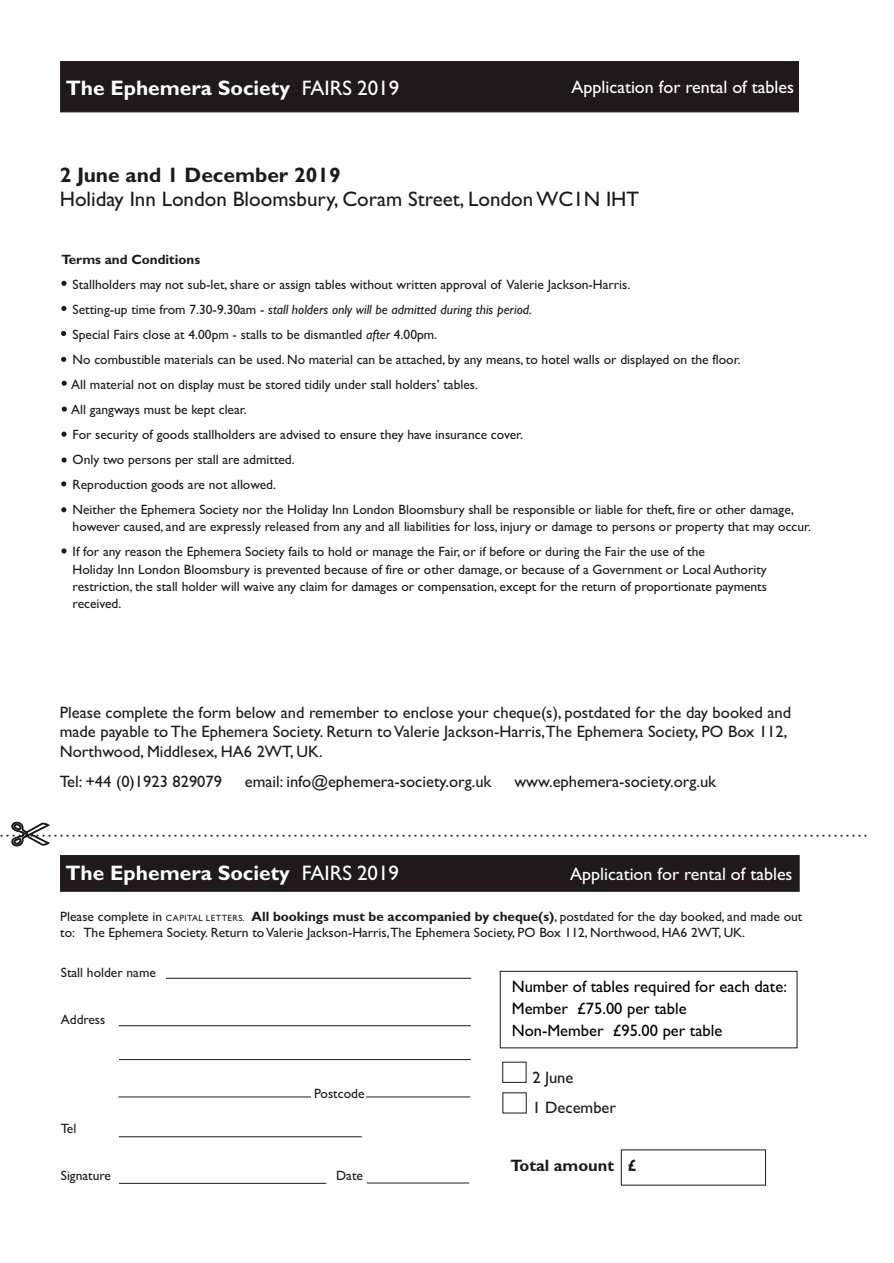
<style>
.page{position:relative;width:894px;height:1263px;background:#fff}
.page>*{position:absolute;margin:0;border:0;box-sizing:border-box;transform-origin:0 0}
.t1{font:700 21px "Gill Sans";color:#fff}
.t2{font:21px "Gill Sans";color:#1f1a17}
.t3{font:700 21px "Gill Sans";color:#1f1a17}
.t4{font:18px "Gill Sans";color:#fff}
.t5{font:16.5px/19.2px "Gill Sans";color:#1f1a17}
.t6{font:16.5px/22px "Gill Sans";color:#000}
.t7{font:700 16.5px "Gill Sans";color:#1f1a17}
.t8{font:13.5px/25px "Gill Sans";color:#1f1a17}
.t9{font:700 13.5px "Gill Sans";color:#1f1a17}
.s1{font-weight:400}
.s2{font-style:italic}
.s3{font-size:9px}
.s4{font-weight:700}
</style>
<div class="page">
<hr style="left:166px;top:978px;width:305px;height:1px;background:#1f1a17">
<hr style="left:119px;top:1025px;width:352px;height:1px;background:#1f1a17">
<hr style="left:119px;top:1136px;width:243px;height:1px;background:#1f1a17">
<hr style="left:119px;top:1183px;width:207px;height:1px;background:#1f1a17">
<hr style="left:367px;top:1183px;width:102px;height:1px;background:#1f1a17">
<hr style="left:119px;top:1059px;width:352px;height:1px;background:#1f1a17">
<hr style="left:118px;top:1097px;width:352px;height:1px;background:#1f1a17">
<div style="left:60px;top:61px;width:739px;height:51px;background:#1f1a17;border:1px solid #1f1a17"></div>
<svg style="left:62px;top:381px;width:5px;height:5px"></svg>
<svg style="left:61px;top:481px;width:5px;height:5px"></svg>
<svg style="left:61px;top:331px;width:5px;height:5px"></svg>
<svg style="left:61px;top:432px;width:6px;height:5px"></svg>
<svg style="left:61px;top:306px;width:5px;height:5px"></svg>
<svg style="left:61px;top:281px;width:6px;height:5px"></svg>
<svg style="left:62px;top:407px;width:5px;height:5px"></svg>
<svg style="left:61px;top:507px;width:5px;height:5px"></svg>
<svg style="left:61px;top:357px;width:5px;height:5px"></svg>
<svg style="left:62px;top:457px;width:5px;height:6px"></svg>
<svg style="left:61px;top:548px;width:6px;height:6px"></svg>
<div style="left:60px;top:855px;width:739px;height:37px;background:#1f1a17;border:1px solid #1f1a17"></div>
<svg style="left:0;top:822px;width:867px;height:24px"></svg>
<div style="left:312px;top:1081px;width:54px;height:20px;background:#fff"></div>
<div style="left:502px;top:1062px;width:24px;height:21px;background:#fff;border:1px solid #1f1a17"></div>
<div style="left:500px;top:971px;width:297px;height:77px;border:1px solid #1f1a17"></div>
<h1 class="t1" style="left:66px;top:80px;width:335px">The Ephemera Society <span class="s1">FAIRS 2019</span></h1>
<h2 class="t4" style="left:572px;top:81px;width:224px">Application for rental of tables</h2>
<h1 class="t3" style="left:60px;top:167px;width:282px">2 June and 1 December 2019</h1>
<h1 class="t2" style="left:60px;top:192px;width:581px">Holiday Inn London Bloomsbury, Coram Street, London WC1N IHT</h1>
<p class="t9" style="left:61px;top:254px;width:140px">Terms and Conditions</p>
<p class="t8" style="left:71px;top:273px;width:724px">Stallholders may not sub-let, share or assign tables without written approval of Valerie Jackson-Harris.<br>Setting-up time from 7.30-9.30am - <span class="s2">stall holders only will be admitted during this period.<br></span>Special Fairs close at 4.00pm - stalls to be dismantled <span class="s2">after</span> 4.00pm.<br>No combustible materials can be used. No material can be attached, by any means, to hotel walls or displayed on the floor.<br>All material not on display must be stored tidily under stall holders’ tables.<br>All gangways must be kept clear.<br>For security of goods stallholders are advised to ensure they have insurance cover.<br>Only two persons per stall are admitted.<br>Reproduction goods are not allowed.<br>Neither the Ephemera Society nor the Holiday Inn London Bloomsbury shall be responsible or liable for theft, fire or other damage,</p>
<p class="t8" style="left:73px;top:516px;width:740px">however caused, and are expressly released from any and all liabilities for loss, injury or damage to persons or property that may occur.<br>If for any reason the Ephemera Society fails to hold or manage the Fair, or if before or during the Fair the use of the</p>
<p class="t8" style="left:73px;top:562px;width:696px;line-height:17.2px;text-align:justify">Holiday Inn London Bloomsbury is prevented because of fire or other damage, or because of a Government or Local Authority restriction, the stall holder will waive any claim for damages or compensation, except for the return of proportionate payments received.</p>
<p class="t5" style="left:60px;top:705px;width:733px">Please complete the form below and remember to enclose your cheque(s), postdated for the day booked and made payable to The Ephemera Society. Return to Valerie Jackson-Harris,The Ephemera Society, PO Box 112,<br>Northwood, Middlesex, HA6 2WT, UK.</p>
<p class="t5" style="left:60px;top:774px;width:164px">Tel: +44 (0)1923 829079</p>
<p class="t5" style="left:245px;top:774px;width:248px">email: info@ephemera-society.org.uk</p>
<p class="t5" style="left:514px;top:774px;width:203px">www.ephemera-society.org.uk</p>
<h1 class="t1" style="left:66px;top:866px;width:335px">The Ephemera Society <span class="s1">FAIRS 2019</span></h1>
<h2 class="t4" style="left:570px;top:868px;width:224px">Application for rental of tables</h2>
<p class="t8" style="left:60px;top:910px;width:744px;line-height:15.6px">Please complete in <span class="s3">CAPITAL LETTERS.</span> <span class="s4">All bookings must be accompanied by cheque(s)</span>, postdated for the day booked, and made out to: The Ephemera Society. Return to Valerie Jackson-Harris,The Ephemera Society, PO Box 112, Northwood, HA6 2WT, UK.</p>
<p class="t8" style="left:61px;top:961px;width:97px">Stall holder name</p>
<p class="t8" style="left:61px;top:1008px;width:46px">Address</p>
<p class="t8" style="left:314px;top:1082px;width:52px">Postcode</p>
<p class="t8" style="left:61px;top:1118px;width:17px">Tel</p>
<p class="t8" style="left:61px;top:1165px;width:52px">Signature</p>
<p class="t8" style="left:336px;top:1165px;width:28px">Date</p>
<p class="t6" style="left:512px;top:977px;width:277px">Number of tables required for each date:<br>Member £75.00 per table<br>Non-Member £95.00 per table</p>
<p class="t5" style="left:532px;top:1064px;width:85px;line-height:30.6px">2 June<br>1 December</p>
<p class="t7" style="left:510px;top:1160px;width:128px">Total amount £</p>
</div>
